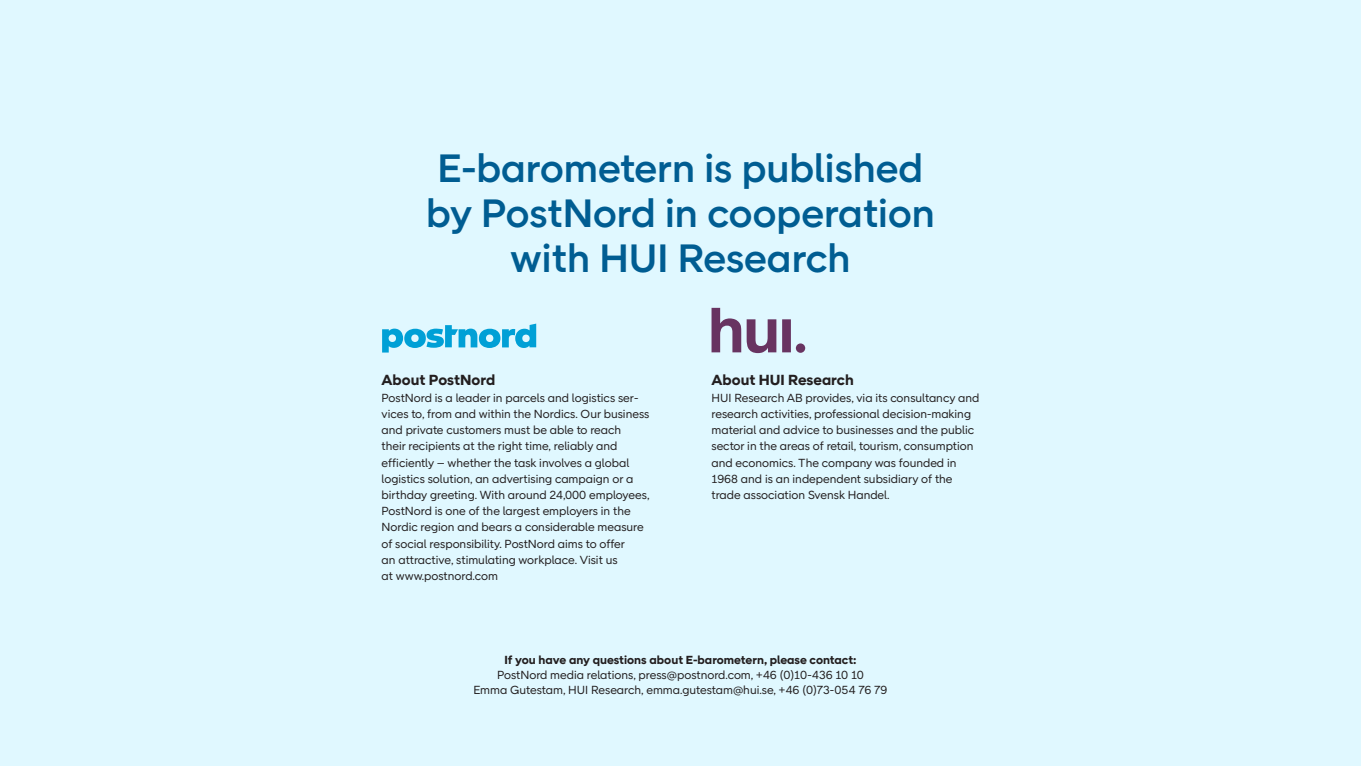
<style>
.page{position:relative;width:1361px;height:766px;background:#fff}
.page>*{position:absolute;margin:0;border:0;box-sizing:border-box;transform-origin:0 0}
.Rubrik_2{font:500 40.5px/45px "Post Nord Sans";color:#005d92;text-align:center}
.Mellanrubrik{font:700 15px "Post Nord Sans";color:#231f20}
.Bröd__inget_indrag{font:12px/16.2px "Post Nord Sans";color:#231f20}
.Bröd__inget_indrag-2{font:700 12px "Post Nord Sans";color:#231f20}
</style>
<div class="page">
<div style="left:0;top:0;width:1361px;height:765px;background:#e0f8ff"></div>
<svg style="left:382px;top:323px;width:154px;height:29px"></svg>
<svg style="left:711px;top:308px;width:94px;height:45px"></svg>
<h2 class="Rubrik_2" style="left:426px;top:145px;width:510px">E-barometern is published by PostNord in cooperation with HUI Research</h2>
<p class="Mellanrubrik" style="left:381px;top:371px;width:115px">About PostNord</p>
<p class="Bröd__inget_indrag" style="left:381px;top:389px;width:269px">PostNord is a leader in parcels and logistics ser&shy;vices to, from and within the Nordics. Our business and private customers must be able to reach<br>their recipients at the right time, reliably and efficiently – whether the task involves a global logistics solution, an advertising campaign or a birthday greeting. With around 24,000 employees, PostNord is one of the largest employers in the Nordic region and bears a considerable measure of social responsibility. PostNord aims to offer<br>an attractive, stimulating workplace. Visit us<br>at www.postnord.com</p>
<p class="Mellanrubrik" style="left:711px;top:371px;width:144px">About HUI Research</p>
<p class="Bröd__inget_indrag" style="left:711px;top:389px;width:269px">HUI Research AB provides, via its consultancy and research activities, professional decision-making material and advice to businesses and the public sector in the areas of retail, tourism, consumption and economics. The company was founded in 1968 and is an independent subsidiary of the trade association Svensk Handel.</p>
<p class="Bröd__inget_indrag-2" style="left:504px;top:652px;width:354px">If you have any questions about E-barometern, please contact:</p>
<p class="Bröd__inget_indrag" style="left:473px;top:666px;width:416px;line-height:15px;text-align:center">PostNord media relations, press@postnord.com, +46 (0)10-436 10 10<br>Emma Gutestam, HUI Research, emma.gutestam@hui.se, +46 (0)73-054 76 79</p>
</div>
